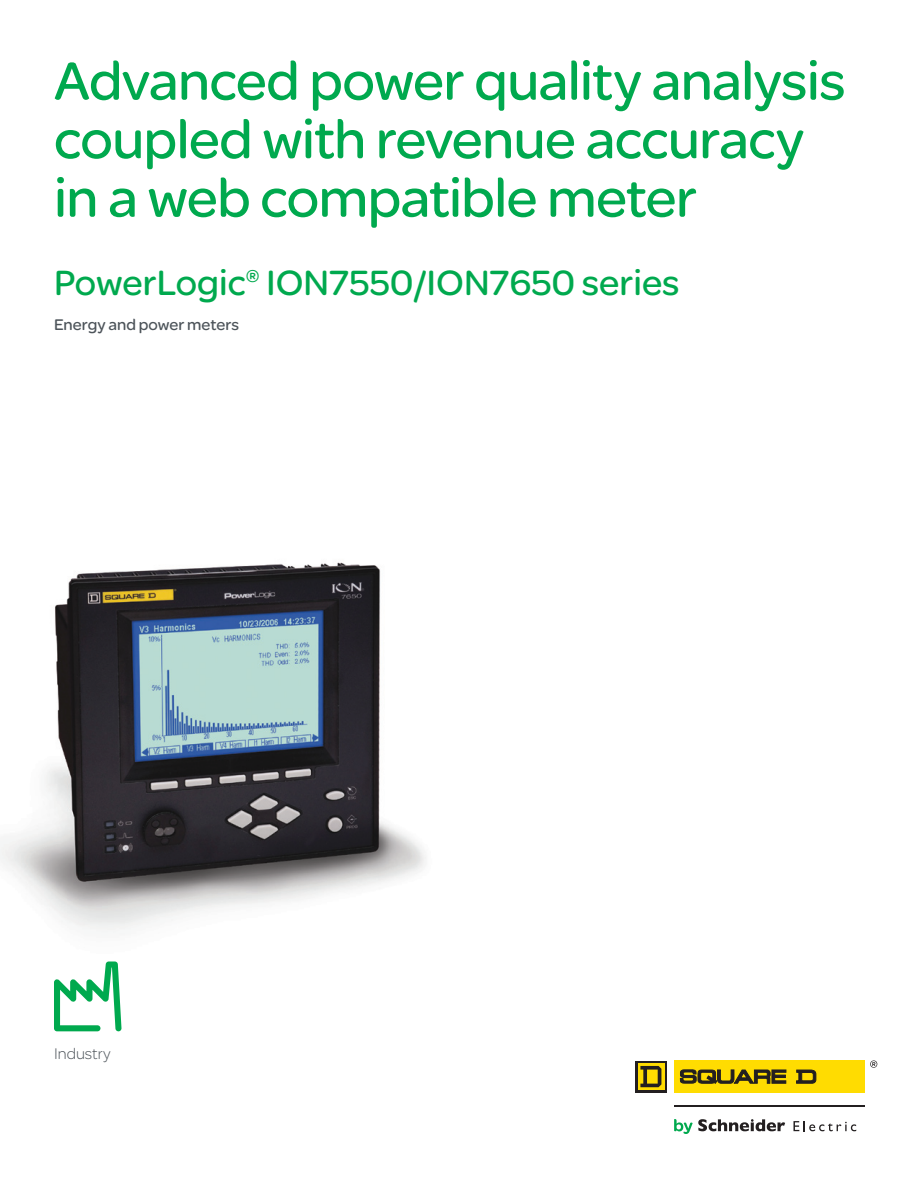
<style>
.page{position:relative;width:918px;height:1188px;background:#fff}
.page>*{position:absolute;margin:0;border:0;box-sizing:border-box;transform-origin:0 0}
.Cover_title{font:57px/58.5px "SE Optimist";letter-spacing:-.01em;color:#00a94e}
.Cover_product_name{font:37.5px "SE Optimist";color:#00a94e}
.Cover_product_descri{font:16.5px "SE Optimist";color:#4d545a}
.Intro_copy_11_15{font:300 16.5px "SE Optimist";color:#4d545a}
</style>
<div class="page">
<svg style="left:674px;top:1119px;width:111px;height:15px"></svg>
<svg style="left:793px;top:1121px;width:63px;height:10px"></svg>
<hr style="left:674px;top:1106px;width:191px;height:1px;background:#231f20">
<div style="left:635px;top:1061px;width:32px;height:32px;background:#231f20"></div>
<svg style="left:638px;top:1063px;width:26px;height:27px"></svg>
<svg style="left:640px;top:1066px;width:21px;height:21px"></svg>
<div style="left:674px;top:1061px;width:191px;height:32px;background:#ffdc01"></div>
<svg style="left:680px;top:1069px;width:106px;height:15px"></svg>
<svg style="left:796px;top:1070px;width:20px;height:13px"></svg>
<svg style="left:870px;top:1060px;width:7px;height:8px"></svg>
<img style="left:0;top:562px;width:426px;height:371px">
<svg style="left:54px;top:961px;width:68px;height:70px"></svg>
<p class="Cover_title" style="left:54px;top:50px;width:793px">Advanced power quality analysis coupled with revenue accuracy in a web compatible meter</p>
<p class="Cover_product_name" style="left:54px;top:257px;width:627px">PowerLogic<sup>®</sup> ION7550/ION7650 series</p>
<p class="Cover_product_descri" style="left:54px;top:313px;width:187px">Energy and power meters</p>
<p class="Intro_copy_11_15" style="left:54px;top:1043px;width:58px">Industry</p>
</div>
